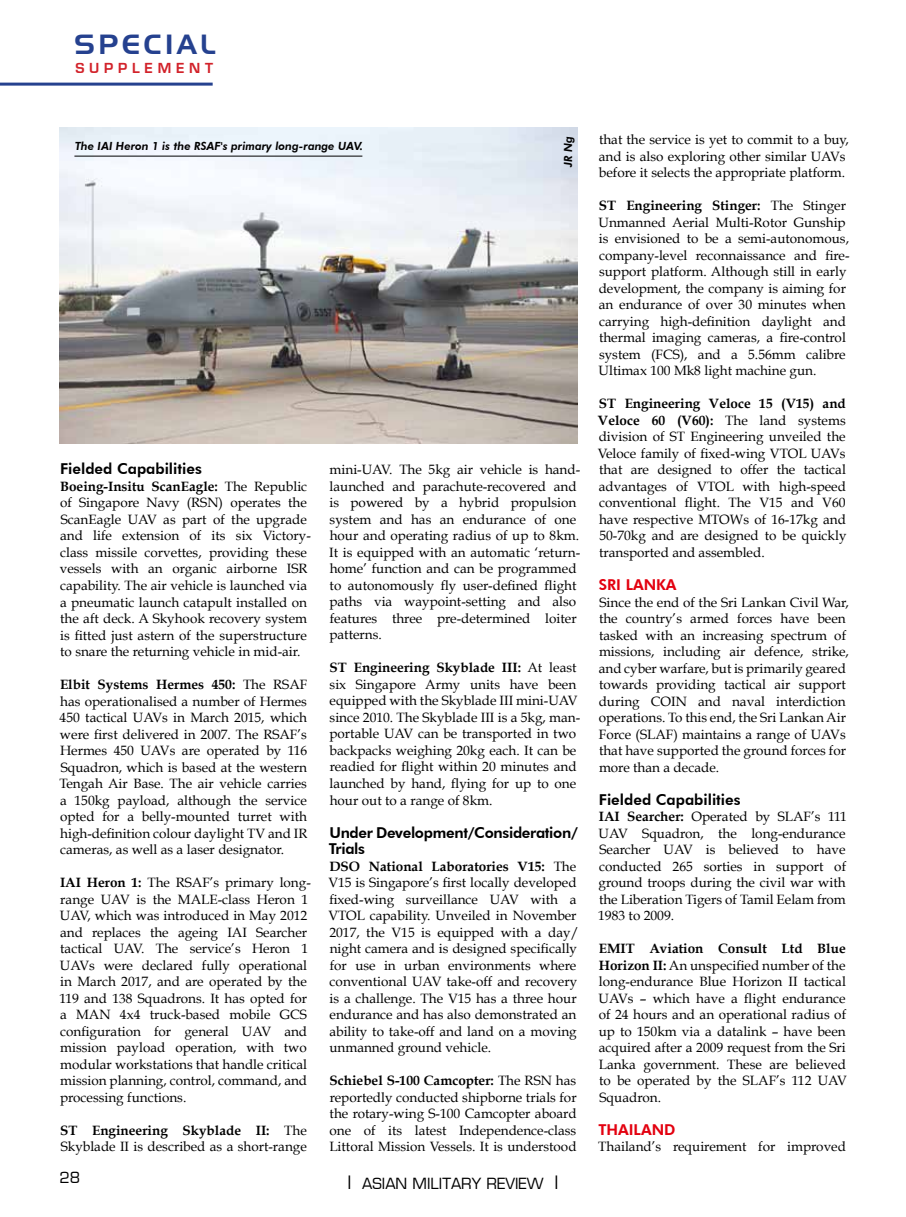
<style>
.page{position:relative;width:906px;height:1217px;background:#fff}
.page>*{position:absolute;margin:0;border:0;box-sizing:border-box;transform-origin:0 0}
.t1{font:27px "Handel Gothic BT";letter-spacing:.135em;color:#25418f}
.t2{font:800 15px "Futura BT";color:#000}
.t3{font:800 15px/16.5px "Futura BT";letter-spacing:-.02em;color:#000}
.t4{font:15px "Euromode Plain";color:#000}
.t5{font:800 15px "Futura BT";color:#e3000f}
.t6{font:13.5px/16.5px "Book Antiqua";color:#000}
.t7{font:13.5px "Square 721 Dm Normal";letter-spacing:.355em;color:#d2222a}
.t8{font:italic 800 11.25px "Futura BT";color:#000}
.s1{font-weight:700}
.s2{font-size:18px}
</style>
<div class="page">
<hr style="left:0;top:83px;width:213px;height:3px;background:#25418f">
<img style="left:60px;top:128px;width:517px;height:315px">
<hr style="left:74px;top:156px;width:288px;height:1px;background:#000">
<h1 class="t1" style="left:74px;top:27px;width:142px">SPECIAL</h1>
<p class="t7" style="left:75px;top:60px;width:139px">SUPPLEMENT</p>
<p class="t8" style="left:75px;top:139px;width:289px">The IAI Heron 1 is the RSAF's primary long-range UAV.</p>
<p class="t8" style="left:561px;top:167px;width:32px;rotate:-90deg">JR Ng</p>
<p class="t2" style="left:60px;top:460px;width:143px">Fielded Capabilities</p>
<p class="t6" style="left:60px;top:478px;width:253px"><span class="s1">Boeing-Insitu ScanEagle:</span> The Republic of Singapore Navy (RSN) operates the ScanEagle UAV as part of the upgrade and life extension of its six Victory&shy;class missile corvettes, providing these vessels with an organic airborne ISR capability. The air vehicle is launched via a pneumatic launch catapult installed on the aft deck. A Skyhook recovery system is fitted just astern of the superstructure to snare the returning vehicle in mid-air.</p>
<p class="t6" style="left:59px;top:676px;width:249px;text-align:justify"><span class="s1">Elbit Systems Hermes 450:</span> The RSAF has operationalised a number of Hermes 450 tactical UAVs in March 2015, which were first delivered in 2007. The RSAF’s Hermes 450 UAVs are operated by 116<br>Squadron, which is based at the western Tengah Air Base. The air vehicle carries a 150kg payload, although the service opted for a belly-mounted turret with high-definition colour daylight TV and IR cameras, as well as a laser designator.</p>
<p class="t6" style="left:59px;top:874px;width:253px"><span class="s1">IAI Heron 1:</span> The RSAF’s primary long&shy;range UAV is the MALE-class Heron 1<br>UAV, which was introduced in May 2012 and replaces the ageing IAI Searcher tactical UAV. The service’s Heron 1<br>UAVs were declared fully operational in March 2017, and are operated by the 119 and 138 Squadrons. It has opted for a MAN 4x4 truck-based mobile GCS configuration for general UAV and mission payload operation, with two modular workstations that handle critical mission planning, control, command, and processing functions.</p>
<p class="t6" style="left:60px;top:1121px;width:248px"><span class="s1">ST Engineering Skyblade II:</span> The<br>Skyblade II is described as a short-range</p>
<p class="t6" style="left:329px;top:461px;width:252px">mini-UAV. The 5kg air vehicle is hand&shy;launched and parachute-recovered and is powered by a hybrid propulsion system and has an endurance of one hour and operating radius of up to 8km.<br>It is equipped with an automatic ‘return&shy;home’ function and can be programmed to autonomously fly user-defined flight paths via waypoint-setting and also features three pre-determined loiter patterns.</p>
<p class="t6" style="left:329px;top:659px;width:252px"><span class="s1">ST Engineering Skyblade III:</span> At least six Singapore Army units have been equipped with the Skyblade III mini-UAV since 2010. The Skyblade III is a 5kg, man&shy;portable UAV can be transported in two backpacks weighing 20kg each. It can be readied for flight within 20 minutes and launched by hand, flying for up to one hour out to a range of 8km.</p>
<p class="t3" style="left:329px;top:823px;width:250px">Under Development/Consideration/<br>Trials</p>
<p class="t6" style="left:328px;top:857px;width:252px"><span class="s1">DSO National Laboratories V15:</span> The V15 is Singapore’s first locally developed fixed-wing surveillance UAV with a VTOL capability. Unveiled in November 2017, the V15 is equipped with a day/ night camera and is designed specifically for use in urban environments where conventional UAV take-off and recovery is a challenge. The V15 has a three hour endurance and has also demonstrated an ability to take-off and land on a moving unmanned ground vehicle.</p>
<p class="t6" style="left:329px;top:1072px;width:249px;text-align:justify"><span class="s1">Schiebel S-100 Camcopter:</span> The RSN has reportedly conducted shipborne trials for the rotary-wing S-100 Camcopter aboard one of its latest Independence-class Littoral Mission Vessels. It is understood</p>
<p class="t4" style="left:60px;top:1168px;width:22px">28</p>
<p class="t4" style="left:347px;top:1174px;width:213px"><span class="s2">|</span> ASIAN MILITARY REVIEW <span class="s2">|</span></p>
<p class="t6" style="left:599px;top:131px;width:252px">that the service is yet to commit to a buy, and is also exploring other similar UAVs before it selects the appropriate platform.</p>
<p class="t6" style="left:598px;top:197px;width:252px"><span class="s1">ST Engineering Stinger:</span> The Stinger Unmanned Aerial Multi-Rotor Gunship is envisioned to be a semi-autonomous, company-level reconnaissance and fire&shy;support platform. Although still in early development, the company is aiming for an endurance of over 30 minutes when carrying high-definition daylight and thermal imaging cameras, a fire-control system (FCS), and a 5.56mm calibre Ultimax 100 Mk8 light machine gun.</p>
<p class="t6" style="left:598px;top:395px;width:250px;text-align:justify"><span class="s1">ST Engineering Veloce 15 (V15) and Veloce 60 (V60):</span> The land systems division of ST Engineering unveiled the Veloce family of fixed-wing VTOL UAVs that are designed to offer the tactical advantages of VTOL with high-speed conventional flight. The V15 and V60 have respective MTOWs of 16-17kg and 50-70kg and are designed to be quickly transported and assembled.</p>
<p class="t5" style="left:599px;top:575px;width:79px">SRI LANKA</p>
<p class="t6" style="left:599px;top:593px;width:252px">Since the end of the Sri Lankan Civil War, the country’s armed forces have been tasked with an increasing spectrum of missions, including air defence, strike, and cyber warfare, but is primarily geared towards providing tactical air support during COIN and naval interdiction operations. To this end, the Sri Lankan Air Force (SLAF) maintains a range of UAVs that have supported the ground forces for more than a decade.</p>
<p class="t2" style="left:599px;top:790px;width:143px">Fielded Capabilities</p>
<p class="t6" style="left:598px;top:808px;width:250px;text-align:justify"><span class="s1">IAI Searcher:</span> Operated by SLAF’s 111<br>UAV Squadron, the long-endurance Searcher UAV is believed to have conducted 265 sorties in support of ground troops during the civil war with the Liberation Tigers of Tamil Eelam from 1983 to 2009.</p>
<p class="t6" style="left:598px;top:940px;width:250px;text-align:justify"><span class="s1">EMIT Aviation Consult Ltd Blue Horizon II:</span> An unspecified number of the long-endurance Blue Horizon II tactical UAVs – which have a flight endurance of 24 hours and an operational radius of up to 150km via a datalink – have been acquired after a 2009 request from the Sri Lanka government. These are believed to be operated by the SLAF’s 112 UAV Squadron.</p>
<p class="t5" style="left:598px;top:1120px;width:79px">THAILAND</p>
<p class="t6" style="left:598px;top:1138px;width:249px">Thailand’s requirement for improved</p>
</div>
